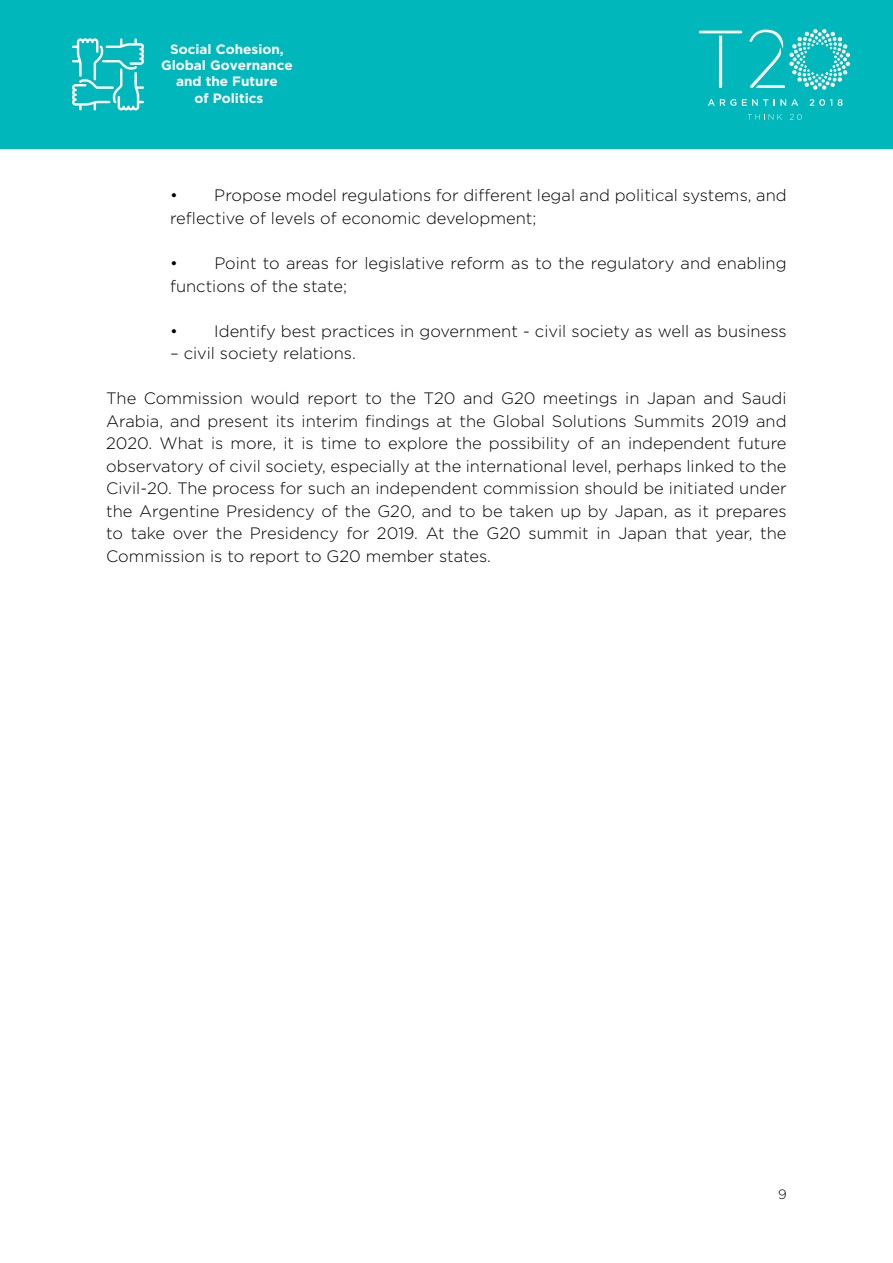
<style>
.page{position:relative;width:893px;height:1263px;background:#fff}
.page>*{position:absolute;margin:0;border:0;box-sizing:border-box;transform-origin:0 0}
.t1{font:300 16.5px/22.5px "Gotham";color:#000}
.t2{font:700 13.5px/16.2px "Gotham";color:#fff;text-align:center}
.t3{font:300 13.5px "Gotham";color:#000}
</style>
<div class="page">
<div style="left:0;top:0;width:893px;height:149px;background:#00b8bc"></div>
<svg style="left:749px;top:29px;width:101px;height:61px"></svg>
<svg style="left:708px;top:99px;width:28px;height:7px"></svg>
<svg style="left:742px;top:99px;width:26px;height:7px"></svg>
<svg style="left:774px;top:99px;width:24px;height:7px"></svg>
<svg style="left:810px;top:99px;width:22px;height:7px"></svg>
<svg style="left:838px;top:99px;width:5px;height:7px"></svg>
<svg style="left:699px;top:31px;width:43px;height:57px"></svg>
<svg style="left:748px;top:114px;width:34px;height:6px"></svg>
<svg style="left:790px;top:114px;width:12px;height:6px"></svg>
<svg style="left:72px;top:38px;width:72px;height:72px"></svg>
<p class="t2" style="left:161px;top:42px;width:133px">Social Cohesion,<br>Global Governance and the Future<br>of Politics</p>
<p class="t1" style="left:170px;top:184px;width:618px">• Propose model regulations for different legal and political systems, and reflective of levels of economic development;</p>
<p class="t1" style="left:170px;top:251px;width:618px">• Point to areas for legislative reform as to the regulatory and enabling functions of the state;</p>
<p class="t1" style="left:170px;top:319px;width:618px">• Identify best practices in government - civil society as well as business</p>
<p class="t1" style="left:170px;top:343px;width:187px">– civil society relations.</p>
<p class="t1" style="left:106px;top:388px;width:682px;text-align:justify">The Commission would report to the T20 and G20 meetings in Japan and Saudi Arabia, and present its interim findings at the Global Solutions Summits 2019 and 2020. What is more, it is time to explore the possibility of an independent future observatory of civil society, especially at the international level, perhaps linked to the Civil-20. The process for such an independent commission should be initiated under the Argentine Presidency of the G20, and to be taken up by Japan, as it prepares to take over the Presidency for 2019. At the G20 summit in Japan that year, the Commission is to report to G20 member states.</p>
<p class="t3" style="left:778px;top:1188px;width:10px">9</p>
</div>
